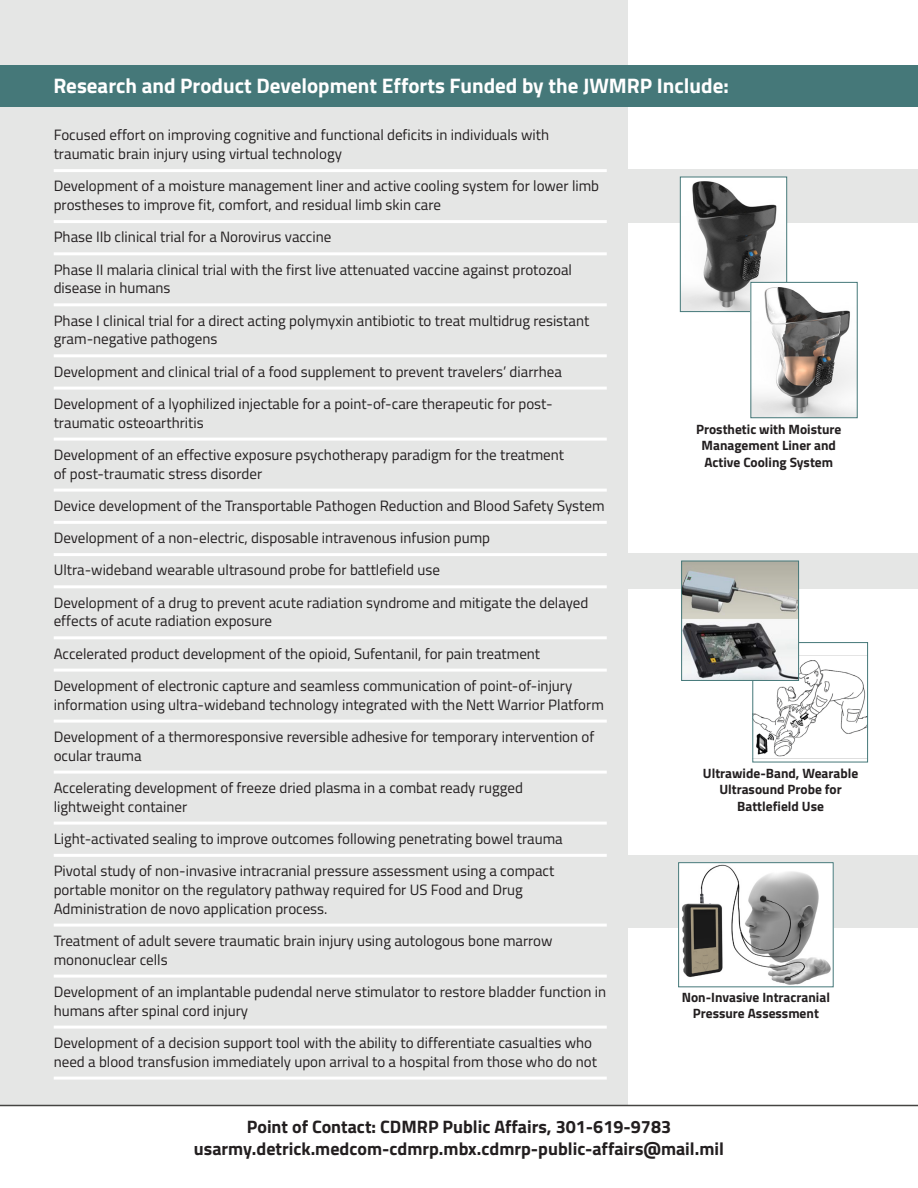
<style>
.page{position:relative;width:918px;height:1188px;background:#fff}
.page>*{position:absolute;margin:0;border:0;box-sizing:border-box;transform-origin:0 0}
.Head_Level_2{font:700 21px "Cairo";color:#fff}
.Head_Level_3{font:700 18px/21.6px "Cairo";color:#231f20;text-align:center}
.Body_text{font:15px/18.8px "Cairo";color:#231f20}
.Figure_caption{font:700 13.5px/16.2px "Cairo";color:#231f20;text-align:center}
</style>
<div class="page">
<div style="left:0;top:0;width:628px;height:1106px;background:#e5e6e5"></div>
<div style="left:595px;top:855px;width:323px;height:73px;background:#e5e6e5"></div>
<div style="left:595px;top:553px;width:323px;height:35px;background:#e5e6e5"></div>
<div style="left:595px;top:169px;width:323px;height:54px;background:#e5e6e5"></div>
<div style="left:0;top:65px;width:918px;height:41px;background:#457879"></div>
<hr style="left:54px;top:169px;width:553px;height:3px;background:#fff">
<hr style="left:54px;top:220px;width:553px;height:3px;background:#fff">
<hr style="left:54px;top:252px;width:553px;height:3px;background:#fff">
<hr style="left:54px;top:303px;width:553px;height:3px;background:#fff">
<hr style="left:54px;top:354px;width:553px;height:3px;background:#fff">
<hr style="left:54px;top:387px;width:553px;height:3px;background:#fff">
<hr style="left:54px;top:438px;width:553px;height:3px;background:#fff">
<hr style="left:54px;top:489px;width:553px;height:3px;background:#fff">
<hr style="left:54px;top:521px;width:553px;height:3px;background:#fff">
<hr style="left:54px;top:553px;width:553px;height:3px;background:#fff">
<hr style="left:54px;top:585px;width:553px;height:3px;background:#fff">
<hr style="left:54px;top:636px;width:553px;height:3px;background:#fff">
<hr style="left:54px;top:669px;width:553px;height:3px;background:#fff">
<hr style="left:54px;top:720px;width:553px;height:3px;background:#fff">
<hr style="left:54px;top:771px;width:553px;height:3px;background:#fff">
<hr style="left:54px;top:822px;width:553px;height:3px;background:#fff">
<hr style="left:54px;top:854px;width:553px;height:3px;background:#fff">
<hr style="left:54px;top:924px;width:553px;height:3px;background:#fff">
<hr style="left:54px;top:975px;width:553px;height:3px;background:#fff">
<hr style="left:54px;top:1026px;width:553px;height:3px;background:#fff">
<hr style="left:54px;top:1077px;width:553px;height:3px;background:#fff">
<img style="left:754px;top:644px;width:112px;height:115px">
<div style="left:752px;top:642px;width:116px;height:120px;border:1px solid #457879"></div>
<img style="left:680px;top:864px;width:152px;height:121px">
<div style="left:678px;top:862px;width:156px;height:125px;border:1px solid #457879"></div>
<img style="left:682px;top:179px;width:103px;height:131px">
<div style="left:680px;top:177px;width:107px;height:135px;border:1px solid #457879"></div>
<img style="left:752px;top:284px;width:104px;height:132px">
<div style="left:750px;top:282px;width:108px;height:136px;border:1px solid #457879"></div>
<img style="left:683px;top:563px;width:114px;height:116px">
<div style="left:681px;top:561px;width:118px;height:120px;border:1px solid #457879"></div>
<hr style="left:0;top:1105px;width:918px;height:1px;background:#454442">
<p class="Head_Level_2" style="left:53px;top:68px;width:677px">Research and Product Development Efforts Funded by the JWMRP Include:</p>
<p class="Body_text" style="left:54px;top:126px;width:497px">Focused effort on improving cognitive and functional deficits in individuals with traumatic brain injury using virtual technology</p>
<p class="Body_text" style="left:54px;top:177px;width:547px">Development of a moisture management liner and active cooling system for lower limb prostheses to improve fit, comfort, and residual limb skin care</p>
<p class="Body_text" style="left:54px;top:228px;width:279px">Phase IIb clinical trial for a Norovirus vaccine</p>
<p class="Body_text" style="left:54px;top:260px;width:520px">Phase II malaria clinical trial with the first live attenuated vaccine against protozoal disease in humans</p>
<p class="Body_text" style="left:54px;top:311px;width:537px">Phase I clinical trial for a direct acting polymyxin antibiotic to treat multidrug resistant gram-negative pathogens</p>
<p class="Body_text" style="left:54px;top:362px;width:510px">Development and clinical trial of a food supplement to prevent travelers’ diarrhea</p>
<p class="Body_text" style="left:54px;top:394px;width:501px">Development of a lyophilized injectable for a point-of-care therapeutic for post&shy;traumatic osteoarthritis</p>
<p class="Body_text" style="left:54px;top:445px;width:512px">Development of an effective exposure psychotherapy paradigm for the treatment of post-traumatic stress disorder</p>
<p class="Body_text" style="left:54px;top:496px;width:552px">Device development of the Transportable Pathogen Reduction and Blood Safety System</p>
<p class="Body_text" style="left:54px;top:529px;width:438px">Development of a non-electric, disposable intravenous infusion pump</p>
<p class="Body_text" style="left:54px;top:561px;width:388px">Ultra-wideband wearable ultrasound probe for battlefield use</p>
<p class="Body_text" style="left:54px;top:593px;width:536px">Development of a drug to prevent acute radiation syndrome and mitigate the delayed effects of acute radiation exposure</p>
<p class="Body_text" style="left:54px;top:644px;width:488px">Accelerated product development of the opioid, Sufentanil, for pain treatment</p>
<p class="Body_text" style="left:54px;top:676px;width:552px">Development of electronic capture and seamless communication of point-of-injury information using ultra-wideband technology integrated with the Nett Warrior Platform</p>
<p class="Body_text" style="left:54px;top:727px;width:542px">Development of a thermoresponsive reversible adhesive for temporary intervention of ocular trauma</p>
<p class="Body_text" style="left:54px;top:778px;width:471px">Accelerating development of freeze dried plasma in a combat ready rugged lightweight container</p>
<p class="Body_text" style="left:54px;top:829px;width:511px">Light-activated sealing to improve outcomes following penetrating bowel trauma</p>
<p class="Body_text" style="left:54px;top:862px;width:502px">Pivotal study of non-invasive intracranial pressure assessment using a compact portable monitor on the regulatory pathway required for US Food and Drug<br>Administration de novo application process.</p>
<p class="Body_text" style="left:54px;top:931px;width:500px">Treatment of adult severe traumatic brain injury using autologous bone marrow mononuclear cells</p>
<p class="Body_text" style="left:54px;top:982px;width:554px">Development of an implantable pudendal nerve stimulator to restore bladder function in humans after spinal cord injury</p>
<p class="Body_text" style="left:54px;top:1033px;width:545px">Development of a decision support tool with the ability to differentiate casualties who need a blood transfusion immediately upon arrival to a hospital from those who do not</p>
<p class="Figure_caption" style="left:696px;top:421px;width:147px">Prosthetic with Moisture<br>Management Liner and<br>Active Cooling System</p>
<p class="Figure_caption" style="left:703px;top:765px;width:157px">Ultrawide-Band, Wearable<br>Ultrasound Probe for<br>Battlefield Use</p>
<p class="Figure_caption" style="left:682px;top:989px;width:150px">Non-Invasive Intracranial<br>Pressure Assessment</p>
<p class="Head_Level_3" style="left:194px;top:1116px;width:532px">Point of Contact: CDMRP Public Affairs, 301-619-9783 usarmy.detrick.medcom-cdmrp.mbx.cdmrp-public-affairs@mail.mil</p>
</div>
